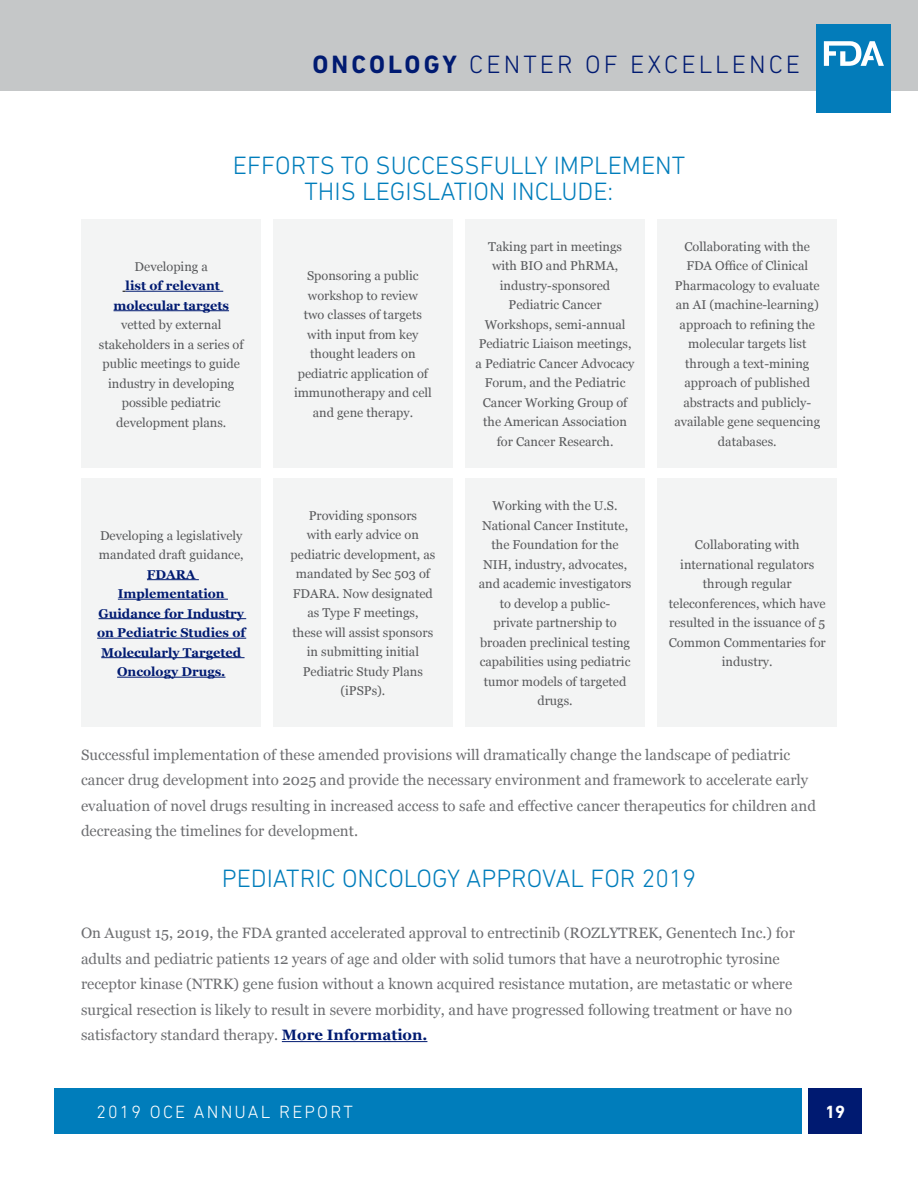
<style>
.page{position:relative;width:918px;height:1188px;background:#fff}
.page>*{position:absolute;margin:0;border:0;box-sizing:border-box;transform-origin:0 0}
.t1{font:300 25.5px/25.5px "DIN Next LT Pro";color:#007dbb;text-align:center}
.t2{font:300 25.5px "DIN Next LT Pro";letter-spacing:.12em;color:#001a71}
.t3{font:300 18px "DIN Next LT Pro";letter-spacing:.12em;color:#fff}
.t4{font:700 18px "DIN Next LT Pro";color:#fff}
.Body_Paragraph{font:15px/25.5px "Georgia";color:#6d6e71}
.Body_Paragraph-2{font:12.75px/19.5px "Georgia";color:#58595b;text-align:center}
.Body_Paragraph-3{font:700 12.75px/19.5px "Georgia";color:#001a71;text-align:center}
.s1{font-weight:700}
.s2{font-weight:700;color:#001a71}
</style>
<div class="page">
<div style="left:0;top:0;width:918px;height:91px;background:#c5c7c8"></div>
<div style="left:808px;top:1089px;width:54px;height:45px;background:#001a71"></div>
<div style="left:54px;top:1089px;width:747px;height:45px;background:#007dbb"></div>
<div style="left:816px;top:24px;width:75px;height:89px;background:#037cba"></div>
<svg style="left:824px;top:41px;width:60px;height:25px"></svg>
<hr style="left:282px;top:1041px;width:145px;height:1px;background:#001a71">
<div style="left:81px;top:219px;width:179px;height:249px;background:#f3f4f4"></div>
<div style="left:81px;top:479px;width:179px;height:248px;background:#f3f4f4"></div>
<div style="left:273px;top:219px;width:180px;height:249px;background:#f3f4f4"></div>
<div style="left:273px;top:479px;width:180px;height:248px;background:#f3f4f4"></div>
<div style="left:465px;top:219px;width:180px;height:249px;background:#f3f4f4"></div>
<div style="left:465px;top:479px;width:180px;height:248px;background:#f3f4f4"></div>
<div style="left:658px;top:219px;width:179px;height:249px;background:#f3f4f4"></div>
<div style="left:658px;top:479px;width:179px;height:248px;background:#f3f4f4"></div>
<hr style="left:126px;top:291px;width:97px;height:1px;background:#001a71">
<hr style="left:114px;top:310px;width:115px;height:1px;background:#001a71">
<hr style="left:147px;top:579px;width:52px;height:1px;background:#001a71">
<hr style="left:118px;top:599px;width:110px;height:1px;background:#001a71">
<hr style="left:99px;top:618px;width:147px;height:1px;background:#001a71">
<hr style="left:97px;top:638px;width:149px;height:1px;background:#001a71">
<hr style="left:101px;top:657px;width:144px;height:1px;background:#001a71">
<hr style="left:117px;top:677px;width:108px;height:1px;background:#001a71">
<h1 class="t2" style="left:313px;top:50px;width:489px"><span class="s1">ONCOLOGY</span> CENTER OF EXCELLENCE</h1>
<h3 class="t1" style="left:233px;top:153px;width:454px">EFFORTS TO SUCCESSFULLY IMPLEMENT<br>THIS LEGISLATION INCLUDE:</h3>
<p class="Body_Paragraph-2" style="left:135px;top:256px;width:75px">Developing a</p>
<p class="Body_Paragraph-2" style="left:99px;top:276px;width:146px"><span class="s2">list of relevant molecular targets </span>vetted by external stakeholders in a series of public meetings to guide industry in developing possible pediatric development plans.</p>
<p class="Body_Paragraph-2" style="left:99px;top:525px;width:146px;text-align:left">Developing a legislatively mandated draft guidance,</p>
<p class="Body_Paragraph-3" style="left:97px;top:564px;width:150px">FDARA<br>Implementation<br>Guidance for Industry on Pediatric Studies of<br>Molecularly Targeted<br>Oncology Drugs.</p>
<p class="Body_Paragraph-2" style="left:294px;top:266px;width:139px">Sponsoring a public workshop to review<br>two classes of targets with input from key thought leaders on pediatric application of immunotherapy and cell and gene therapy.</p>
<p class="Body_Paragraph-2" style="left:291px;top:506px;width:146px">Providing sponsors<br>with early advice on pediatric development, as mandated by Sec 503 of<br>FDARA. Now designated as Type F meetings,<br>these will assist sponsors in submitting initial<br>Pediatric Study Plans (iPSPs).</p>
<p class="Body_Paragraph-2" style="left:476px;top:237px;width:160px">Taking part in meetings with BIO and PhRMA, industry-sponsored<br>Pediatric Cancer<br>Workshops, semi-annual<br>Pediatric Liaison meetings, a Pediatric Cancer Advocacy<br>Forum, and the Pediatric<br>Cancer Working Group of the American Association for Cancer Research.</p>
<p class="Body_Paragraph-2" style="left:479px;top:496px;width:154px">Working with the U.S.<br>National Cancer Institute, the Foundation for the<br>NIH, industry, advocates, and academic investigators to develop a public&shy;private partnership to broaden preclinical testing capabilities using pediatric tumor models of targeted drugs.</p>
<p class="Body_Paragraph-2" style="left:674px;top:237px;width:147px">Collaborating with the<br>FDA Office of Clinical<br>Pharmacology to evaluate an AI (machine-learning) approach to refining the molecular targets list through a text-mining approach of published abstracts and publicly&shy;available gene sequencing databases.</p>
<p class="Body_Paragraph-2" style="left:669px;top:535px;width:158px">Collaborating with international regulators through regular teleconferences, which have resulted in the issuance of 5<br>Common Commentaries for industry.</p>
<p class="Body_Paragraph" style="left:81px;top:742px;width:736px">Successful implementation of these amended provisions will dramatically change the landscape of pediatric cancer drug development into 2025 and provide the necessary environment and framework to accelerate early evaluation of novel drugs resulting in increased access to safe and effective cancer therapeutics for children and decreasing the timelines for development.</p>
<h3 class="t1" style="left:222px;top:866px;width:476px">PEDIATRIC ONCOLOGY APPROVAL FOR 2019</h3>
<p class="Body_Paragraph" style="left:81px;top:920px;width:715px">On August 15, 2019, the FDA granted accelerated approval to entrectinib (ROZLYTREK, Genentech Inc.) for adults and pediatric patients 12 years of age and older with solid tumors that have a neurotrophic tyrosine receptor kinase (NTRK) gene fusion without a known acquired resistance mutation, are metastatic or where surgical resection is likely to result in severe morbidity, and have progressed following treatment or have no satisfactory standard therapy. <span class="s2">More Information.</span></p>
<h2 class="t3" style="left:96px;top:1101px;width:258px">2019 OCE ANNUAL REPORT</h2>
<h2 class="t4" style="left:825px;top:1101px;width:22px">19</h2>
</div>
